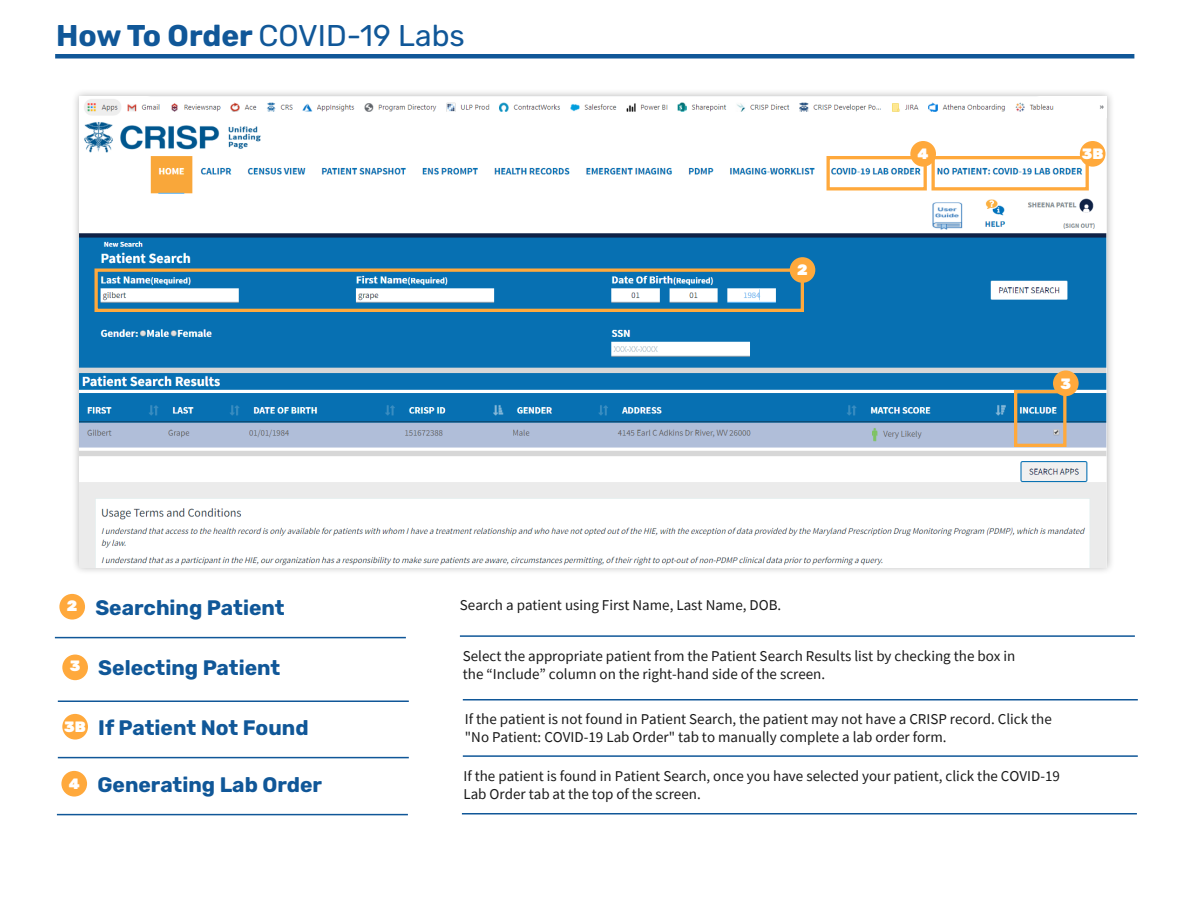
<style>
.page{position:relative;width:1188px;height:918px;background:#fff}
.page>*{position:absolute;margin:0;border:0;box-sizing:border-box;transform-origin:0 0}
.t1{font:30px "Rubik";color:#105798}
.t2{font:700 21px "Rubik";color:#105798}
.t3{font:15px/18px "Source Sans Pro";color:#1a1a1a}
.t4{font:900 15px "Rubik";color:#fff}
.s1{font-weight:700}
</style>
<div class="page">
<hr style="left:55px;top:54px;width:1079px;height:4px;background:#105798">
<hr style="left:460px;top:635px;width:675px;height:2px;background:#105798">
<hr style="left:55px;top:637px;width:351px;height:1px;background:#105798">
<div style="left:59px;top:594px;width:26px;height:26px;background:#ffa93c;border-radius:50%"></div>
<div style="left:71px;top:88px;width:1044px;height:487px;background:#000;opacity:.3"></div>
<img style="left:80px;top:96px;width:1027px;height:471px">
<div style="left:94px;top:268px;width:710px;height:44px;border:3px solid #ffa93c"></div>
<div style="left:790px;top:257px;width:25px;height:26px;background:#ffa93c;border-radius:50%"></div>
<hr style="left:463px;top:755px;width:675px;height:2px;background:#105798">
<hr style="left:58px;top:757px;width:351px;height:1px;background:#105798">
<div style="left:62px;top:714px;width:26px;height:26px;background:#ffa93c;border-radius:50%"></div>
<hr style="left:463px;top:699px;width:675px;height:1px;background:#105798">
<hr style="left:58px;top:700px;width:351px;height:2px;background:#105798">
<div style="left:62px;top:655px;width:26px;height:25px;background:#ffa93c;border-radius:50%"></div>
<hr style="left:462px;top:813px;width:675px;height:1px;background:#105798">
<hr style="left:57px;top:814px;width:351px;height:1px;background:#105798">
<div style="left:61px;top:771px;width:26px;height:26px;background:#ffa93c;border-radius:50%"></div>
<div style="left:1014px;top:390px;width:52px;height:57px;border:3px solid #ffa93c"></div>
<div style="left:931px;top:156px;width:158px;height:34px;border:3px solid #ffa93c"></div>
<div style="left:1053px;top:371px;width:26px;height:25px;background:#ffa93c;border-radius:50%"></div>
<div style="left:1080px;top:141px;width:26px;height:26px;background:#ffa93c;border-radius:50%"></div>
<div style="left:826px;top:156px;width:101px;height:34px;border:3px solid #ffa93c"></div>
<div style="left:910px;top:141px;width:26px;height:26px;background:#ffa93c;border-radius:50%"></div>
<p class="t1" style="left:56px;top:18px;width:410px"><span class="s1">How To Order</span> COVID-19 Labs</p>
<p class="t4" style="left:797px;top:261px;width:12px">2</p>
<p class="t4" style="left:67px;top:596px;width:12px">2</p>
<p class="t2" style="left:95px;top:595px;width:191px">Searching Patient</p>
<p class="t3" style="left:460px;top:596px;width:323px">Search a patient using First Name, Last Name, DOB.</p>
<p class="t4" style="left:918px;top:145px;width:13px">4</p>
<p class="t4" style="left:1082px;top:145px;width:23px">3B</p>
<p class="t4" style="left:1061px;top:374px;width:12px">3</p>
<p class="t4" style="left:70px;top:657px;width:12px">3</p>
<p class="t2" style="left:98px;top:656px;width:184px">Selecting Patient</p>
<p class="t3" style="left:463px;top:647px;width:554px">Select the appropriate patient from the Patient Search Results list by checking the box in the “Include” column on the right-hand side of the screen.</p>
<p class="t3" style="left:465px;top:710px;width:588px">If the patient is not found in Patient Search, the patient may not have a CRISP record. Click the "No Patient: COVID-19 Lab Order" tab to manually complete a lab order form.</p>
<p class="t4" style="left:69px;top:775px;width:13px">4</p>
<p class="t2" style="left:97px;top:772px;width:226px">Generating Lab Order</p>
<p class="t3" style="left:463px;top:767px;width:598px">If the patient is found in Patient Search, once you have selected your patient, click the COVID-19<br>Lab Order tab at the top of the screen.</p>
<p class="t4" style="left:67px;top:661px;width:12px">3</p>
<p class="t4" style="left:64px;top:718px;width:23px">3B</p>
<p class="t2" style="left:98px;top:715px;width:212px">If Patient Not Found</p>
</div>
